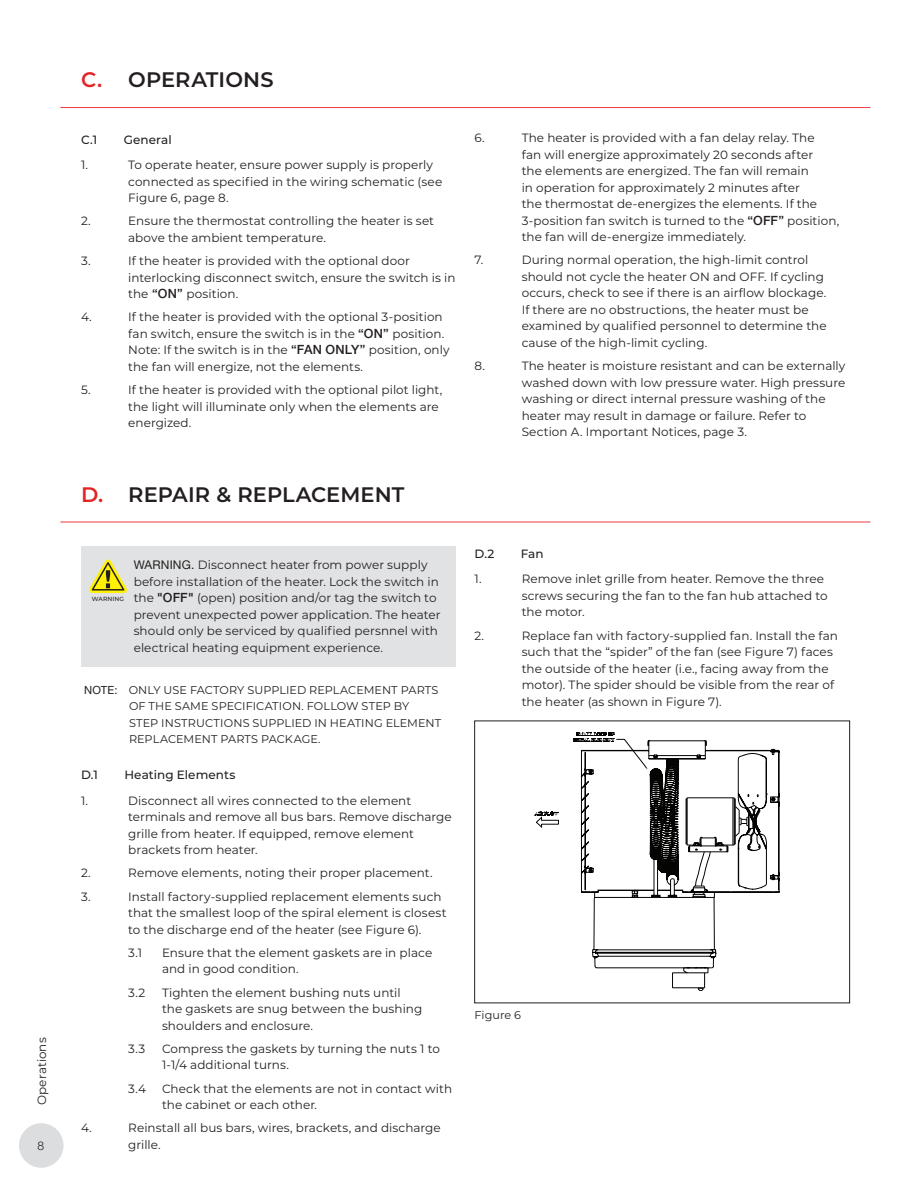
<style>
.page{position:relative;width:918px;height:1188px;background:#fff}
.page>*{position:absolute;margin:0;border:0;box-sizing:border-box;transform-origin:0 0}
.t1{font:600 21px "Montserrat";letter-spacing:.005em;color:#231f20}
.Warning__paragraph_text{font:12px/16.5px "Montserrat";letter-spacing:.005em;color:#231f20}
.t2{font:500 12px "Montserrat";letter-spacing:.005em;color:#231f20}
.t3{font:300 12px "Helvetica Neue LT Std";color:#231f20}
.Note{font:11.25px/16.5px "Montserrat";letter-spacing:.005em;color:#231f20}
.WARNING_CAUTION__tiny{font:500 6px "Montserrat";letter-spacing:.02em;color:#231f20}
.s1{color:#e22525}
.s2{font-family:"Helvetica Neue LT Std";font-weight:500;font-size:12.75px}
.s3{font-family:"Helvetica Neue LT Std"}
</style>
<div class="page">
<div style="left:81px;top:546px;width:375px;height:121px;background:#e1e2e4"></div>
<svg style="left:89px;top:560px;width:38px;height:33px"></svg>
<svg style="left:581px;top:740px;width:198px;height:249px"></svg>
<svg style="left:535px;top:812px;width:24px;height:15px"></svg>
<svg style="left:573px;top:733px;width:75px;height:37px"></svg>
<div style="left:474px;top:721px;width:376px;height:282px;border:1px solid #231f20"></div>
<hr style="left:60px;top:107px;width:810px;height:1px;background:#ee3a41">
<hr style="left:60px;top:522px;width:810px;height:1px;background:#ee3a41">
<div style="left:19px;top:1123px;width:45px;height:45px;background:#dcdddf;border-radius:50%"></div>
<p class="Warning__paragraph_text" style="left:33px;top:1105px;width:69px;rotate:-90deg">Operations</p>
<p class="t3" style="left:37px;top:1138px;width:8px">8</p>
<p class="t1" style="left:81px;top:65px;width:194px"><span class="s1">C.</span> OPERATIONS</p>
<p class="t2" style="left:81px;top:131px;width:18px">C.1</p>
<p class="t2" style="left:124px;top:131px;width:50px">General</p>
<p class="Warning__paragraph_text" style="left:81px;top:156px;width:9px">1.</p>
<p class="Warning__paragraph_text" style="left:128px;top:156px;width:316px">To operate heater, ensure power supply is properly connected as specified in the wiring schematic (see<br>Figure 6, page 8.</p>
<p class="Warning__paragraph_text" style="left:81px;top:212px;width:11px">2.</p>
<p class="Warning__paragraph_text" style="left:128px;top:212px;width:307px">Ensure the thermostat controlling the heater is set above the ambient temperature.</p>
<p class="Warning__paragraph_text" style="left:81px;top:252px;width:11px">3.</p>
<p class="Warning__paragraph_text" style="left:128px;top:252px;width:329px">If the heater is provided with the optional door interlocking disconnect switch, ensure the switch is in the <span class="s2">“ON”</span> position.</p>
<p class="Warning__paragraph_text" style="left:81px;top:308px;width:12px">4.</p>
<p class="Warning__paragraph_text" style="left:128px;top:308px;width:323px">If the heater is provided with the optional 3-position fan switch, ensure the switch is in the <span class="s2">“ON”</span> position.<br>Note: If the switch is in the <span class="s2">“FAN ONLY”</span> position, only the fan will energize, not the elements.</p>
<p class="Warning__paragraph_text" style="left:81px;top:381px;width:11px">5.</p>
<p class="Warning__paragraph_text" style="left:128px;top:381px;width:316px">If the heater is provided with the optional pilot light, the light will illuminate only when the elements are energized.</p>
<p class="t1" style="left:81px;top:479px;width:325px"><span class="s1">D.</span> REPAIR &amp; REPLACEMENT</p>
<p class="Warning__paragraph_text" style="left:134px;top:556px;width:308px"><span class="s3">WARNING.</span> Disconnect heater from power supply before installation of the heater. Lock the switch in the <span class="s2">"OFF"</span> (open) position and/or tag the switch to prevent unexpected power application. The heater should only be serviced by qualified persnnel with electrical heating equipment experience.</p>
<p class="Note" style="left:129px;top:681px;width:314px;text-indent:-45px"><span class="s3">NOTE:</span> ONLY USE FACTORY SUPPLIED REPLACEMENT PARTS OF THE SAME SPECIFICATION. FOLLOW STEP BY STEP INSTRUCTIONS SUPPLIED IN HEATING ELEMENT REPLACEMENT PARTS PACKAGE.</p>
<p class="t2" style="left:81px;top:767px;width:19px">D.1</p>
<p class="t2" style="left:124px;top:767px;width:113px">Heating Elements</p>
<p class="Warning__paragraph_text" style="left:81px;top:792px;width:9px">1.</p>
<p class="Warning__paragraph_text" style="left:128px;top:792px;width:325px">Disconnect all wires connected to the element terminals and remove all bus bars. Remove discharge grille from heater. If equipped, remove element brackets from heater.</p>
<p class="Warning__paragraph_text" style="left:81px;top:865px;width:11px">2.</p>
<p class="Warning__paragraph_text" style="left:128px;top:865px;width:306px">Remove elements, noting their proper placement.</p>
<p class="Warning__paragraph_text" style="left:81px;top:888px;width:11px">3.</p>
<p class="Warning__paragraph_text" style="left:128px;top:888px;width:320px">Install factory-supplied replacement elements such that the smallest loop of the spiral element is closest to the discharge end of the heater (see Figure 6).</p>
<p class="Warning__paragraph_text" style="left:128px;top:944px;width:15px">3.1</p>
<p class="Warning__paragraph_text" style="left:162px;top:944px;width:272px">Ensure that the element gaskets are in place and in good condition.</p>
<p class="Warning__paragraph_text" style="left:128px;top:984px;width:19px">3.2</p>
<p class="Warning__paragraph_text" style="left:162px;top:984px;width:262px">Tighten the element bushing nuts until the gaskets are snug between the bushing shoulders and enclosure.</p>
<p class="Warning__paragraph_text" style="left:128px;top:1040px;width:19px">3.3</p>
<p class="Warning__paragraph_text" style="left:162px;top:1040px;width:279px">Compress the gaskets by turning the nuts 1 to<br>1-1/4 additional turns.</p>
<p class="Warning__paragraph_text" style="left:128px;top:1080px;width:19px">3.4</p>
<p class="Warning__paragraph_text" style="left:162px;top:1080px;width:292px">Check that the elements are not in contact with the cabinet or each other.</p>
<p class="Warning__paragraph_text" style="left:81px;top:1120px;width:12px">4.</p>
<p class="Warning__paragraph_text" style="left:128px;top:1120px;width:314px">Reinstall all bus bars, wires, brackets, and discharge grille.</p>
<p class="WARNING_CAUTION__tiny" style="left:92px;top:595px;width:34px">WARNING</p>
<p class="Warning__paragraph_text" style="left:474px;top:129px;width:12px">6.</p>
<p class="Warning__paragraph_text" style="left:522px;top:129px;width:319px">The heater is provided with a fan delay relay. The<br>fan will energize approximately 20 seconds after<br>the elements are energized. The fan will remain<br>in operation for approximately 2 minutes after<br>the thermostat de-energizes the elements. If the 3-position fan switch is turned to the <span class="s2">“OFF”</span> position, the fan will de-energize immediately.</p>
<p class="Warning__paragraph_text" style="left:474px;top:251px;width:10px">7.</p>
<p class="Warning__paragraph_text" style="left:522px;top:251px;width:307px">During normal operation, the high-limit control should not cycle the heater ON and OFF. If cycling occurs, check to see if there is an airflow blockage.<br>If there are no obstructions, the heater must be examined by qualified personnel to determine the cause of the high-limit cycling.</p>
<p class="Warning__paragraph_text" style="left:474px;top:357px;width:12px">8.</p>
<p class="Warning__paragraph_text" style="left:522px;top:357px;width:325px">The heater is moisture resistant and can be externally washed down with low pressure water. High pressure washing or direct internal pressure washing of the heater may result in damage or failure. Refer to Section A. Important Notices, page 3.</p>
<p class="t2" style="left:474px;top:545px;width:22px">D.2</p>
<p class="t2" style="left:521px;top:545px;width:24px">Fan</p>
<p class="Warning__paragraph_text" style="left:474px;top:571px;width:9px">1.</p>
<p class="Warning__paragraph_text" style="left:522px;top:571px;width:307px">Remove inlet grille from heater. Remove the three screws securing the fan to the fan hub attached to the motor.</p>
<p class="Warning__paragraph_text" style="left:474px;top:627px;width:11px">2.</p>
<p class="Warning__paragraph_text" style="left:522px;top:627px;width:318px">Replace fan with factory-supplied fan. Install the fan such that the “spider” of the fan (see Figure 7) faces the outside of the heater (i.e., facing away from the motor). The spider should be visible from the rear of the heater (as shown in Figure 7).</p>
<p class="Note" style="left:474px;top:1007px;width:48px">Figure 6</p>
</div>
